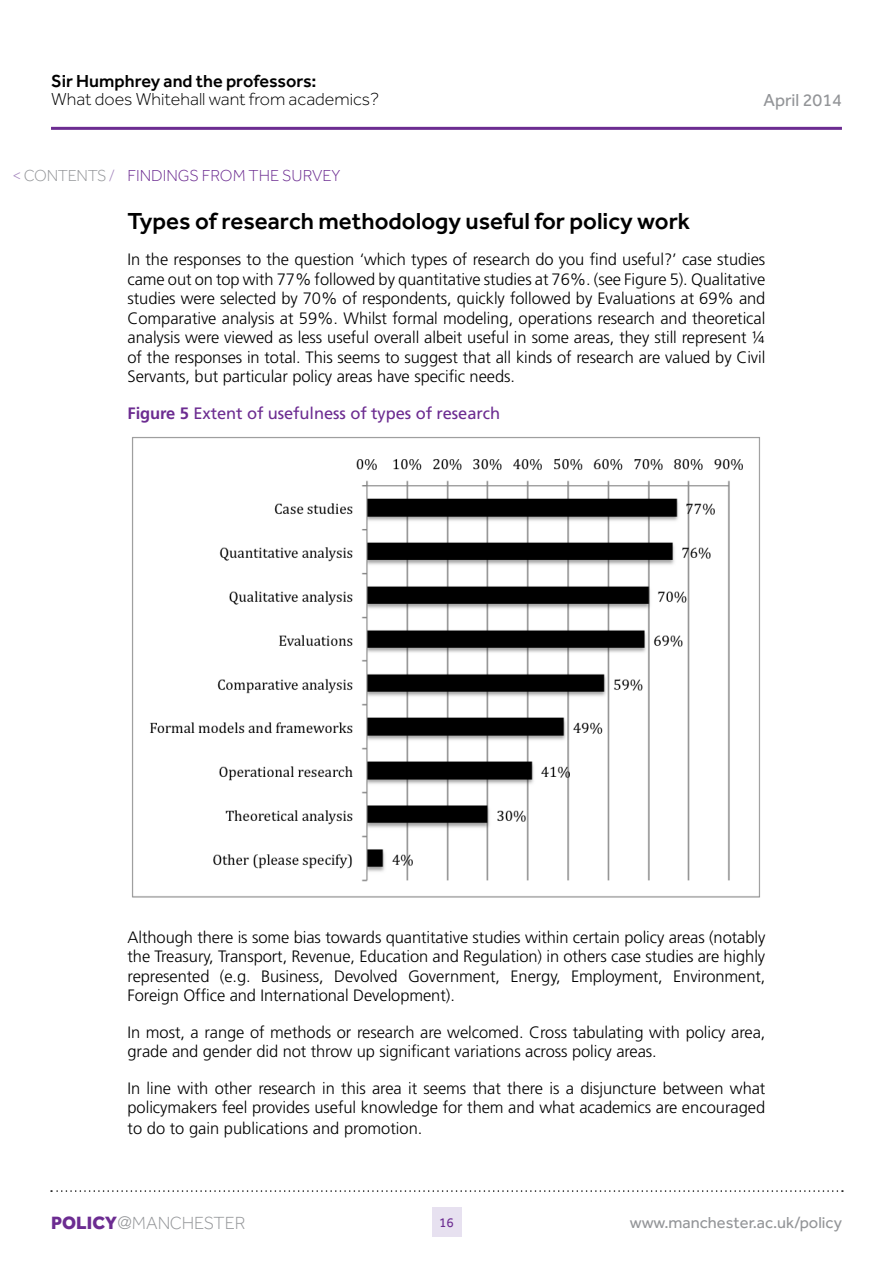
<style>
.page{position:relative;width:893px;height:1263px;background:#fff}
.page>*{position:absolute;margin:0;border:0;box-sizing:border-box;transform-origin:0 0}
.t1{font:500 24px "Effra";color:#000}
.t2{font:300 18.15px "Effra";letter-spacing:-.01em;color:#939598}
.t3{font:300 18px "Effra";color:#000}
.t4{font:500 18px "Effra";color:#000}
.t5{font:18px "Effra";color:#939598}
.t6{font:300 16.5px/19.5px "Frutiger";letter-spacing:-.005em;color:#000;text-align:justify}
.t7{font:16.5px "Frutiger";letter-spacing:-.005em;color:#6c2c91}
.t8{font:16.5px "Effra";color:#939598}
.t9{font:300 16.5px "Effra";color:#6c2c91}
.t10{font:300 16.5px "Effra";letter-spacing:-.02em;color:#939598}
.t11{font:13.5px "Effra";color:#6c2c91}
.s1{color:#a587be}
.s2{font-weight:700}
.s3{font-weight:800;font-size:18.45px;color:#6c2c91}
.s4{font-family:"Frutiger";font-stretch:condensed}
</style>
<div class="page">
<div style="left:432px;top:1207px;width:29px;height:30px;background:#e7e1f0"></div>
<hr style="left:51px;top:127px;width:791px;height:3px;background:#6c2c91">
<svg style="left:51px;top:1190px;width:792px;height:2px"></svg>
<img style="left:132px;top:437px;width:628px;height:461px">
<p class="t4" style="left:51px;top:70px;width:267px">Sir Humphrey and the professors:</p>
<p class="t3" style="left:51px;top:89px;width:329px">What does Whitehall want from academics?</p>
<p class="t5" style="left:763px;top:90px;width:80px">April 2014</p>
<p class="t10" style="left:13px;top:166px;width:104px"><span class="s1">&lt;</span> CONTENTS <span class="s1">/</span></p>
<p class="t9" style="left:128px;top:166px;width:214px">FINDINGS FROM THE SURVEY</p>
<p class="t1" style="left:128px;top:206px;width:564px">Types of research methodology useful for policy work</p>
<p class="t6" style="left:128px;top:250px;width:639px">In the responses to the question ‘which types of research do you find useful?’ case studies came out on top with 77% followed by quantitative studies at 76%. (see Figure 5). Qualitative studies were selected by 70% of respondents, quickly followed by Evaluations at 69% and Comparative analysis at 59%. Whilst formal modeling, operations research and theoretical analysis were viewed as less useful overall albeit useful in some areas, they still represent ¼ of the responses in total. This seems to suggest that all kinds of research are valued by Civil Servants, but particular policy areas have specific needs.</p>
<p class="t7" style="left:128px;top:403px;width:374px"><span class="s2">Figure 5</span> Extent of usefulness of types of research</p>
<p class="t6" style="left:128px;top:927px;width:639px">Although there is some bias towards quantitative studies within certain policy areas (notably the Treasury, Transport, Revenue, Education and Regulation) in others case studies are highly represented (e.g. Business, Devolved Government, Energy, Employment, Environment, Foreign Office and International Development).</p>
<p class="t6" style="left:128px;top:1022px;width:639px">In most, a range of methods or research are welcomed. Cross tabulating with policy area, grade and gender did not throw up significant variations across policy areas.</p>
<p class="t6" style="left:128px;top:1078px;width:639px">In line with other research in this area it seems that there is a disjuncture between what policymakers feel provides useful knowledge for them and what academics are encouraged</p>
<p class="t6" style="left:128px;top:1119px;width:296px">to do to gain publications and promotion.</p>
<p class="t2" style="left:51px;top:1213px;width:196px"><span class="s3">POLICY</span><span class="s4">@</span>MANCHESTER</p>
<p class="t11" style="left:439px;top:1214px;width:16px">16</p>
<p class="t8" style="left:630px;top:1213px;width:214px">www.manchester.ac.uk/policy</p>
</div>
